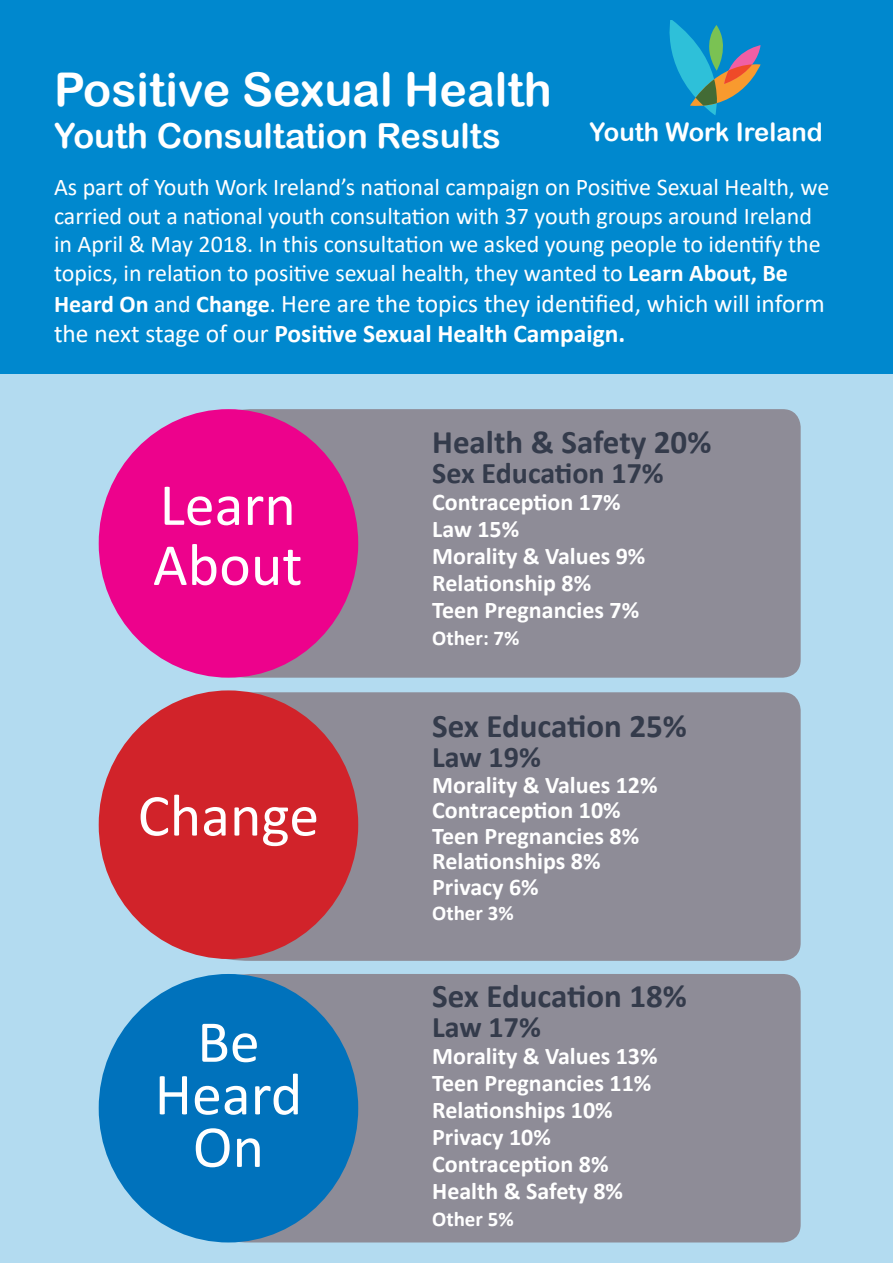
<style>
.page{position:relative;width:893px;height:1263px;background:#fff}
.page>*{position:absolute;margin:0;border:0;box-sizing:border-box;transform-origin:0 0}
.t1{font:60px/52.5px "Calibri";color:#fff}
.t2{font:46.5px "Arial Rounded MT Bold";color:#fff}
.t3{font:34.5px "Arial Rounded MT Bold";color:#fff}
.t4{font:700 33px "Calibri";color:#343b4b}
.t5{font:700 30px "Calibri";color:#343b4b}
.t6{font:25.5px/30.6px "Calibri";color:#fff}
.t7{font:25.5px "Arial Rounded MT Bold";color:#fff}
.t8{font:24px/28.8px "Calibri";color:#fff}
.t9{font:700 24px "Calibri";color:#fff}
.t10{font:700 21px "Calibri";color:#fff}
.s1{font-weight:700}
.s2{font-weight:700;font-size:24px}
.s3{font-size:24px}
</style>
<div class="page">
<div style="left:0;top:373px;width:893px;height:890px;background:#b3dbf0"></div>
<div style="left:0;top:0;width:893px;height:373px;background:#0088ce"></div>
<div style="left:119px;top:974px;width:682px;height:268px;background:#8e8c97"></div>
<div style="left:119px;top:692px;width:682px;height:269px;background:#8e8c97"></div>
<div style="left:119px;top:409px;width:682px;height:269px;background:#8e8c97"></div>
<div style="left:99px;top:409px;width:259px;height:269px;background:#ed028c;border-radius:50%"></div>
<div style="left:99px;top:690px;width:259px;height:269px;background:#d1232a;border-radius:50%"></div>
<div style="left:99px;top:974px;width:259px;height:268px;background:#0072bc;border-radius:50%"></div>
<svg style="left:669px;top:20px;width:92px;height:95px"></svg>
<p class="t2" style="left:54px;top:62px;width:499px">Positive Sexual Health</p>
<p class="t3" style="left:54px;top:115px;width:448px">Youth Consultation Results</p>
<p class="t8" style="left:54px;top:172px;width:777px">As part of Youth Work Ireland’s national campaign on Positive Sexual Health, we carried out a national youth consultation with 37 youth groups around Ireland in April &amp; May 2018. In this consultation we asked young people to identify the topics, in relation to positive sexual health, they wanted to <span class="s1">Learn About, Be</span></p>
<p class="t6" style="left:54px;top:287px;width:772px"><span class="s2">Heard On</span> <span class="s3">and</span> <span class="s2">Change</span><span class="s3">.</span> Here are the topics they identified, which will inform the next stage of our <span class="s1">Positive Sexual Health Campaign.</span></p>
<p class="t7" style="left:590px;top:117px;width:235px">Youth Work Ireland</p>
<p class="t1" style="left:153px;top:473px;width:151px;line-height:60px">Learn<br>About</p>
<p class="t1" style="left:138px;top:788px;width:183px">Change</p>
<p class="t1" style="left:155px;top:1014px;width:149px;text-align:center">Be<br>Heard<br>On</p>
<p class="t4" style="left:432px;top:419px;width:281px">Health &amp; Safety 20%</p>
<p class="t5" style="left:432px;top:452px;width:233px">Sex Education 17%</p>
<p class="t9" style="left:432px;top:485px;width:190px">Contraception 17%</p>
<p class="t9" style="left:432px;top:512px;width:88px">Law 15%</p>
<p class="t9" style="left:432px;top:539px;width:215px">Morality &amp; Values 9%</p>
<p class="t9" style="left:432px;top:566px;width:160px">Relationship 8%</p>
<p class="t9" style="left:432px;top:593px;width:209px">Teen Pregnancies 7%</p>
<p class="t10" style="left:432px;top:623px;width:89px">Other: 7%</p>
<p class="t4" style="left:432px;top:703px;width:256px">Sex Education 25%</p>
<p class="t5" style="left:432px;top:736px;width:110px">Law 19%</p>
<p class="t9" style="left:432px;top:768px;width:227px">Morality &amp; Values 12%</p>
<p class="t9" style="left:432px;top:793px;width:190px">Contraception 10%</p>
<p class="t9" style="left:432px;top:819px;width:209px">Teen Pregnancies 8%</p>
<p class="t9" style="left:432px;top:844px;width:170px">Relationships 8%</p>
<p class="t9" style="left:432px;top:870px;width:108px">Privacy 6%</p>
<p class="t10" style="left:432px;top:898px;width:83px">Other 3%</p>
<p class="t4" style="left:432px;top:972px;width:256px">Sex Education 18%</p>
<p class="t5" style="left:432px;top:1006px;width:110px">Law 17%</p>
<p class="t9" style="left:432px;top:1039px;width:227px">Morality &amp; Values 13%</p>
<p class="t9" style="left:432px;top:1066px;width:221px">Teen Pregnancies 11%</p>
<p class="t9" style="left:432px;top:1093px;width:182px">Relationships 10%</p>
<p class="t9" style="left:432px;top:1120px;width:120px">Privacy 10%</p>
<p class="t9" style="left:432px;top:1147px;width:178px">Contraception 8%</p>
<p class="t9" style="left:432px;top:1174px;width:192px">Health &amp; Safety 8%</p>
<p class="t10" style="left:432px;top:1204px;width:83px">Other 5%</p>
</div>
